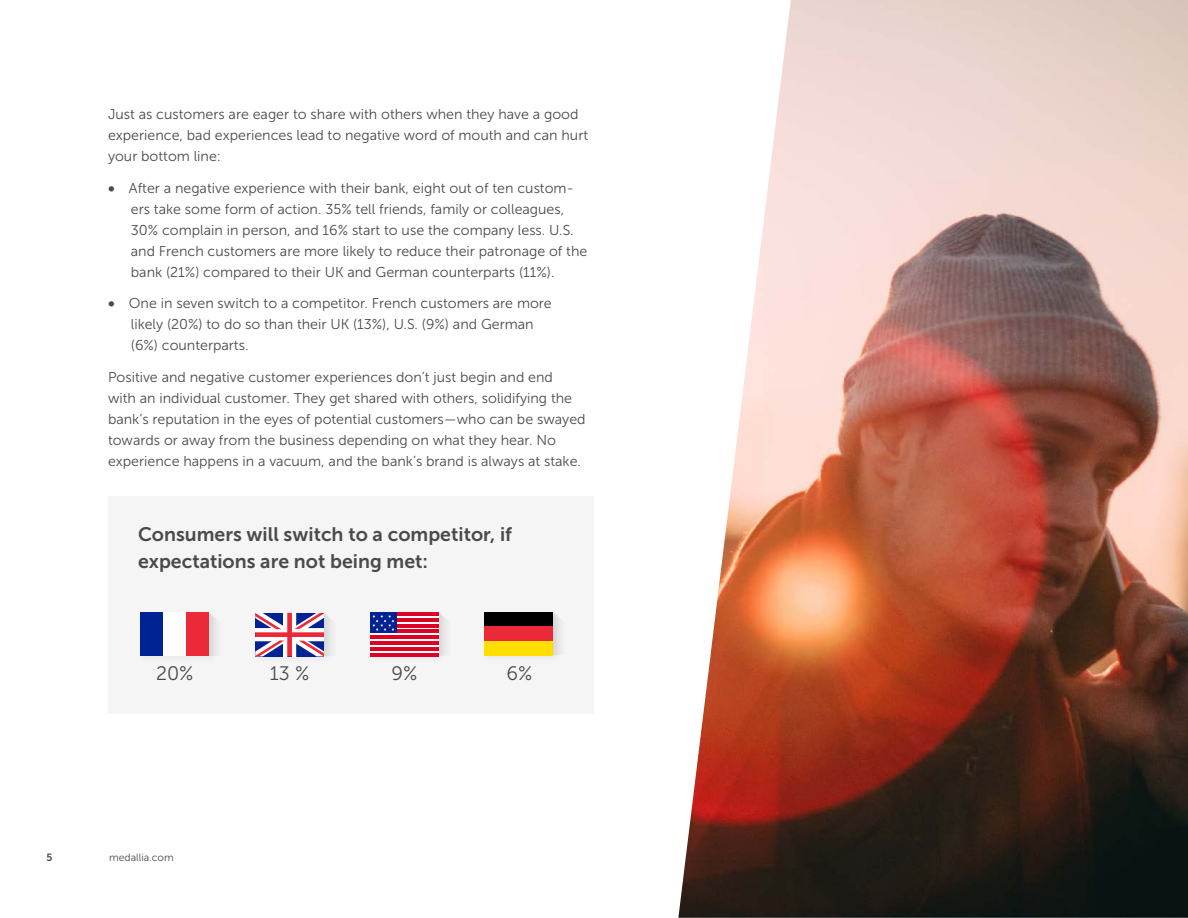
<style>
.page{position:relative;width:1188px;height:918px;background:#fff}
.page>*{position:absolute;margin:0;border:0;box-sizing:border-box;transform-origin:0 0}
.t1{font:19.5px/27px "Museo Sans 700";color:#4b4a4b}
.t2{font:19.5px "Museo Sans 300";color:#4b4a4b}
.t3{font:14.25px/21px "Museo Sans 300";color:#4b4a4b}
.t4{font:10.5px "Museo Sans 300";color:#4a4a4a}
.t5{font:10.5px "Museo Sans 700";color:#4a4a4a}
.s1{font-family:"Museo Sans 900"}
</style>
<div class="page">
<div style="left:108px;top:496px;width:486px;height:217px;background:#f5f5f5"></div>
<img style="left:140px;top:612px;width:71px;height:45px">
<div style="left:140px;top:613px;width:23px;height:43px;background:#002394"></div>
<div style="left:163px;top:613px;width:23px;height:43px;background:#fefefe"></div>
<div style="left:186px;top:613px;width:23px;height:43px;background:#ec2939"></div>
<svg style="left:209px;top:613px;width:7px;height:43px"></svg>
<img style="left:255px;top:612px;width:71px;height:45px">
<svg style="left:255px;top:613px;width:76px;height:43px"></svg>
<img style="left:371px;top:656px;width:68px;height:1px">
<svg style="left:371px;top:621px;width:68px;height:30px"></svg>
<hr style="left:370px;top:612px;width:69px;height:4px;background:#dd0224">
<hr style="left:370px;top:618px;width:69px;height:3px;background:#dd0224">
<hr style="left:370px;top:624px;width:69px;height:3px;background:#dd0224">
<hr style="left:370px;top:630px;width:69px;height:3px;background:#dd0224">
<hr style="left:370px;top:635px;width:69px;height:4px;background:#dd0224">
<hr style="left:370px;top:641px;width:69px;height:4px;background:#dd0224">
<hr style="left:370px;top:647px;width:69px;height:3px;background:#dd0224">
<hr style="left:370px;top:653px;width:69px;height:3px;background:#dd0224">
<div style="left:370px;top:612px;width:27px;height:21px;background:#002394"></div>
<svg style="left:373px;top:615px;width:21px;height:16px"></svg>
<svg style="left:439px;top:613px;width:7px;height:43px"></svg>
<img style="left:484px;top:655px;width:71px;height:1px">
<div style="left:484px;top:612px;width:69px;height:14px;background:#000"></div>
<div style="left:484px;top:626px;width:69px;height:15px;background:#ec2939"></div>
<div style="left:484px;top:641px;width:69px;height:14px;background:#ffde00"></div>
<svg style="left:553px;top:612px;width:7px;height:43px"></svg>
<img style="left:678px;top:0;width:510px;height:918px">
<p class="t3" style="left:108px;top:103px;width:482px">Just as customers are eager to share with others when they have a good experience, bad experiences lead to negative word of mouth and can hurt your bottom line:</p>
<p class="t3" style="left:131px;top:177px;width:458px;text-indent:-23px"><span class="s1">•</span> After a negative experience with their bank, eight out of ten custom&shy;ers take some form of action. 35% tell friends, family or colleagues, 30% complain in person, and 16% start to use the company less. U.S. and French customers are more likely to reduce their patronage of the bank (21%) compared to their UK and German counterparts (11%).</p>
<p class="t3" style="left:131px;top:293px;width:422px;text-indent:-23px"><span class="s1">•</span> One in seven switch to a competitor. French customers are more likely (20%) to do so than their UK (13%), U.S. (9%) and German (6%) counterparts.</p>
<p class="t3" style="left:108px;top:367px;width:479px">Positive and negative customer experiences don’t just begin and end<br>with an individual customer. They get shared with others, solidifying the bank’s reputation in the eyes of potential customers—who can be swayed towards or away from the business depending on what they hear. No experience happens in a vacuum, and the bank’s brand is always at stake.</p>
<h1 class="t1" style="left:138px;top:520px;width:376px">Consumers will switch to a competitor, if expectations are not being met:</h1>
<h1 class="t2" style="left:156px;top:663px;width:39px">20%</h1>
<h1 class="t2" style="left:270px;top:663px;width:41px">13 %</h1>
<h1 class="t2" style="left:392px;top:663px;width:27px">9%</h1>
<h1 class="t2" style="left:507px;top:663px;width:27px">6%</h1>
<p class="t5" style="left:46px;top:852px;width:7px">5</p>
<p class="t4" style="left:109px;top:852px;width:66px">medallia.com</p>
</div>
